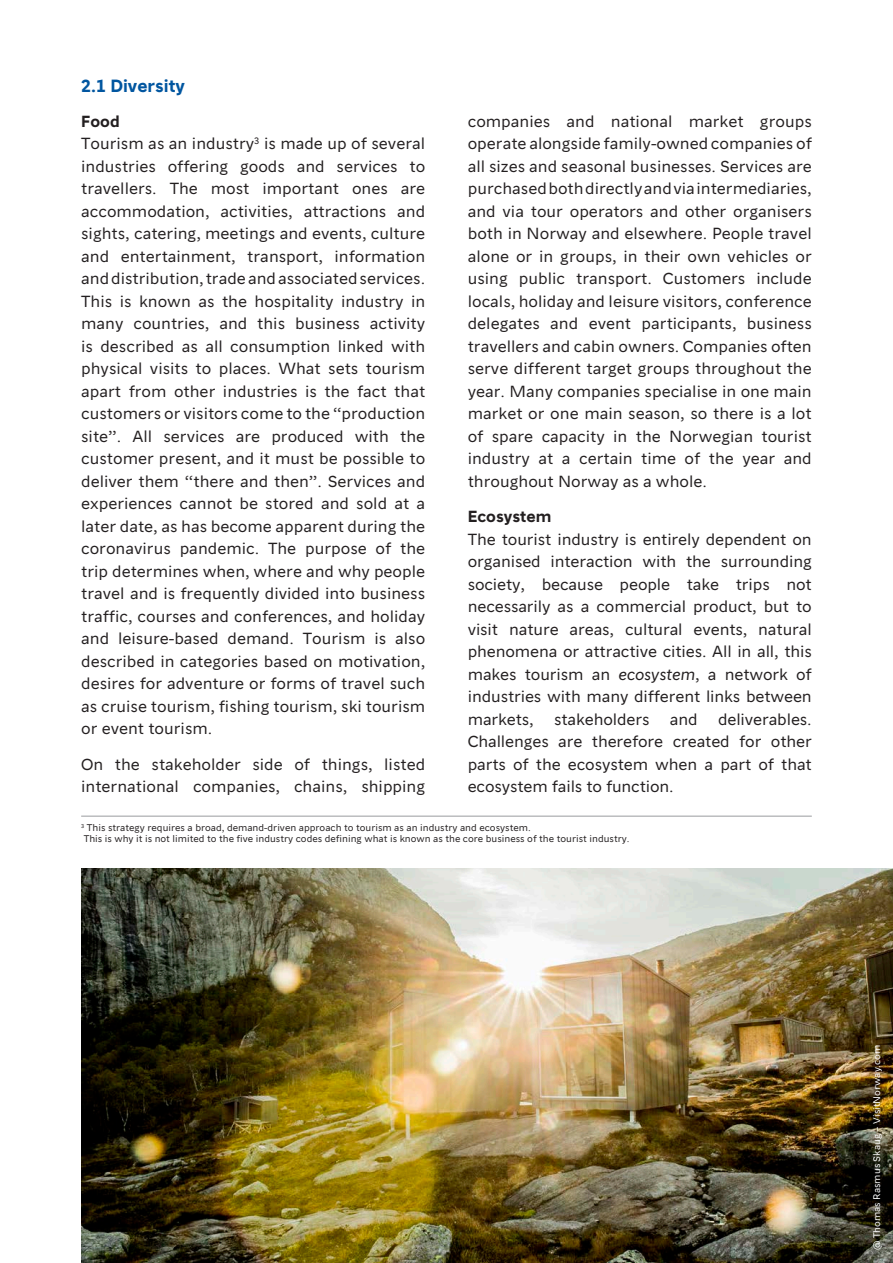
<style>
.page{position:relative;width:893px;height:1263px;background:#fff}
.page>*{position:absolute;margin:0;border:0;box-sizing:border-box;transform-origin:0 0}
.Punkt_1_underheading{font:700 16.5px "Norway Sans Text";color:#0156a0}
.Brødtekst{font:15px/22.5px "Norway Sans Text";color:#231f20;text-align:justify}
.Punkt_2_underheading{font:700 15px "Norway Sans Text";color:#231f20}
.Fotnote{font:9px/10.8px "Norway Sans Text";color:#231f20}
.Body{font:9px "Norway Sans Text";color:#fff}
.s1{font-style:italic}
</style>
<div class="page">
<hr style="left:81px;top:816px;width:731px;height:1px;background:#999b9e">
<img style="left:81px;top:868px;width:812px;height:395px">
<p class="Punkt_1_underheading" style="left:81px;top:72px;width:105px">2.1 Diversity</p>
<p class="Punkt_2_underheading" style="left:81px;top:109px;width:40px">Food</p>
<p class="Brødtekst" style="left:81px;top:131px;width:346px">Tourism as an industry<sup>3</sup> is made up of several industries offering goods and services to travellers. The most important ones are accommodation, activities, attractions and sights, catering, meetings and events, culture and entertainment, transport, information and distribution, trade and associated services.<br>This is known as the hospitality industry in many countries, and this business activity is described as all consumption linked with physical visits to places. What sets tourism apart from other industries is the fact that customers or visitors come to the “production site”. All services are produced with the customer present, and it must be possible to deliver them “there and then”. Services and experiences cannot be stored and sold at a later date, as has become apparent during the coronavirus pandemic. The purpose of the trip determines when, where and why people travel and is frequently divided into business traffic, courses and conferences, and holiday and leisure-based demand. Tourism is also described in categories based on motivation, desires for adventure or forms of travel such as cruise tourism, fishing tourism, ski tourism or event tourism.</p>
<p class="Brødtekst" style="left:81px;top:752px;width:346px">On the stakeholder side of things, listed international companies, chains, shipping</p>
<p class="Brødtekst" style="left:468px;top:109px;width:346px">companies and national market groups operate alongside family-owned companies of all sizes and seasonal businesses. Services are purchased both directly and via intermediaries, and via tour operators and other organisers both in Norway and elsewhere. People travel alone or in groups, in their own vehicles or using public transport. Customers include locals, holiday and leisure visitors, conference delegates and event participants, business travellers and cabin owners. Companies often serve different target groups throughout the year. Many companies specialise in one main market or one main season, so there is a lot of spare capacity in the Norwegian tourist industry at a certain time of the year and throughout Norway as a whole.</p>
<p class="Punkt_2_underheading" style="left:468px;top:505px;width:85px">Ecosystem</p>
<p class="Brødtekst" style="left:468px;top:527px;width:346px">The tourist industry is entirely dependent on organised interaction with the surrounding society, because people take trips not necessarily as a commercial product, but to visit nature areas, cultural events, natural phenomena or attractive cities. All in all, this makes tourism an <span class="s1">ecosystem</span>, a network of industries with many different links between markets,</p>
<p class="Brødtekst" style="left:468px;top:707px;width:346px;text-indent:250px">deliverables.<br>Challenges are therefore created for other parts of the ecosystem when a part of that ecosystem fails to function.</p>
<p class="Brødtekst" style="left:554px;top:707px;width:97px">stakeholders</p>
<p class="Brødtekst" style="left:670px;top:707px;width:29px">and</p>
<p class="Fotnote" style="left:81px;top:822px;width:550px"><sup>3</sup> This strategy requires a broad, demand-driven approach to tourism as an industry and ecosystem.<br>This is why it is not limited to the five industry codes defining what is known as the core business of the tourist industry.</p>
<p class="Body" style="left:870px;top:1250px;width:207px;rotate:-90deg">@ Thomas Rasmus Skaug – VisitNorway.com</p>
</div>
